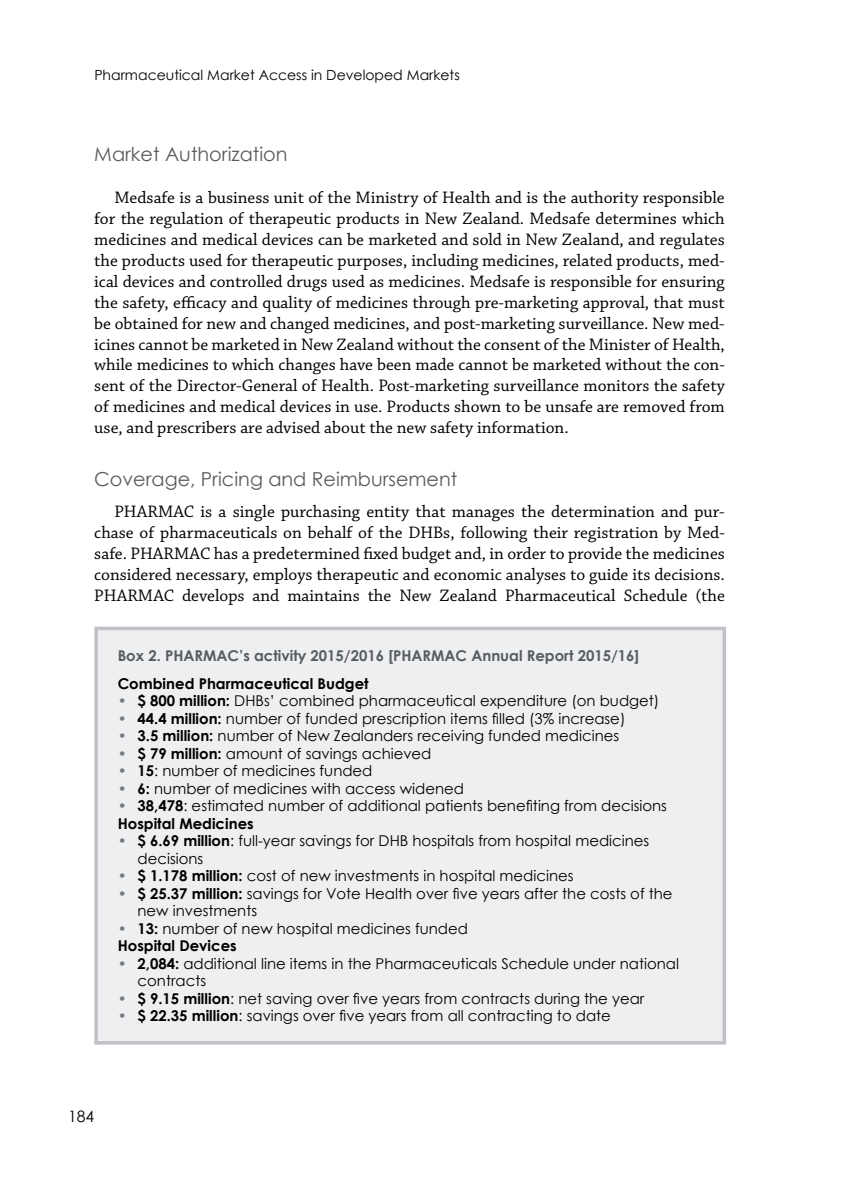
<style>
.page{position:relative;width:844px;height:1191px;background:#fff}
.page>*{position:absolute;margin:0;border:0;box-sizing:border-box;transform-origin:0 0}
.t1{font:19.25px "Century Gothic";color:#595c5f}
.t2{font:17.5px/21px "Chaparral Pro";color:#000;text-align:justify}
.t3{font:15.75px "Century Gothic";color:#000}
.t4{font:14.88px/17.5px "Century Gothic";color:#000}
.t5{font:700 14.88px "Century Gothic";color:#595c5f}
.t6{font:700 14.88px "Century Gothic";color:#000}
.t7{font:14px "Century Gothic";color:#000}
.s1{color:#777a7f}
.s2{font-weight:700}
</style>
<div class="page">
<div style="left:96px;top:628px;width:628px;height:414px;background:#eeeff1"></div>
<div style="left:94px;top:626px;width:631px;height:418px;border:4px solid #bfc1c7"></div>
<p class="t7" style="left:94px;top:65px;width:367px">Pharmaceutical Market Access in Developed Markets</p>
<p class="t1" style="left:94px;top:140px;width:195px">Market Authorization</p>
<p class="t2" style="left:94px;top:188px;width:632px;text-indent:20px">Medsafe is a business unit of the Ministry of Health and is the authority responsible for the regulation of therapeutic products in New Zealand. Medsafe determines which medicines and medical devices can be marketed and sold in New Zealand, and regulates the products used for therapeutic purposes, including medicines, related products, med&shy;ical devices and controlled drugs used as medicines. Medsafe is responsible for ensuring the safety, efficacy and quality of medicines through pre-marketing approval, that must be obtained for new and changed medicines, and post-marketing surveillance. New med&shy;icines cannot be marketed in New Zealand without the consent of the Minister of Health, while medicines to which changes have been made cannot be marketed without the con&shy;sent of the Director-General of Health. Post-marketing surveillance monitors the safety of medicines and medical devices in use. Products shown to be unsafe are removed from use, and prescribers are advised about the new safety information.</p>
<p class="t1" style="left:94px;top:466px;width:364px">Coverage, Pricing and Reimbursement</p>
<p class="t2" style="left:94px;top:501px;width:632px;text-indent:20px">PHARMAC is a single purchasing entity that manages the determination and pur&shy;chase of pharmaceuticals on behalf of the DHBs, following their registration by Med&shy;safe. PHARMAC has a predetermined fixed budget and, in order to provide the medicines considered necessary, employs therapeutic and economic analyses to guide its decisions.<br>PHARMAC develops and maintains the New Zealand Pharmaceutical Schedule (the</p>
<p class="t5" style="left:118px;top:644px;width:523px">Box 2. PHARMAC’s activity 2015/2016 [PHARMAC Annual Report 2015/16]</p>
<p class="t6" style="left:118px;top:672px;width:252px">Combined Pharmaceutical Budget</p>
<p class="t4" style="left:118px;top:692px;width:543px"><span class="s1">•</span> <span class="s2">$ 800 million:</span> DHBs’ combined pharmaceutical expenditure (on budget)</p>
<p class="t4" style="left:118px;top:709px;width:509px"><span class="s1">•</span> <span class="s2">44.4 million:</span> number of funded prescription items filled (3% increase)</p>
<p class="t4" style="left:118px;top:726px;width:503px"><span class="s1">•</span> <span class="s2">3.5 million:</span> number of New Zealanders receiving funded medicines</p>
<p class="t4" style="left:118px;top:744px;width:315px"><span class="s1">•</span> <span class="s2">$ 79 million:</span> amount of savings achieved</p>
<p class="t4" style="left:118px;top:761px;width:256px"><span class="s1">•</span> <span class="s2">15</span>: number of medicines funded</p>
<p class="t4" style="left:118px;top:779px;width:347px"><span class="s1">•</span> <span class="s2">6:</span> number of medicines with access widened</p>
<p class="t4" style="left:118px;top:796px;width:550px"><span class="s1">•</span> <span class="s2">38,478</span>: estimated number of additional patients benefiting from decisions<br><span class="s2">Hospital Medicines</span></p>
<p class="t4" style="left:137px;top:831px;width:513px;text-indent:-20px"><span class="s1">•</span> <span class="s2">$ 6.69 million</span>: full-year savings for DHB hospitals from hospital medicines decisions</p>
<p class="t4" style="left:118px;top:866px;width:457px"><span class="s1">•</span> <span class="s2">$ 1.178 million:</span> cost of new investments in hospital medicines</p>
<p class="t4" style="left:137px;top:884px;width:536px;text-indent:-20px"><span class="s1">•</span> <span class="s2">$ 25.37 million:</span> savings for Vote Health over five years after the costs of the new investments</p>
<p class="t4" style="left:118px;top:919px;width:351px"><span class="s1">•</span> <span class="s2">13:</span> number of new hospital medicines funded<br><span class="s2">Hospital Devices</span></p>
<p class="t4" style="left:137px;top:954px;width:543px;text-indent:-20px"><span class="s1">•</span> <span class="s2">2,084:</span> additional line items in the Pharmaceuticals Schedule under national contracts</p>
<p class="t4" style="left:118px;top:989px;width:528px"><span class="s1">•</span> <span class="s2">$ 9.15 million</span>: net saving over five years from contracts during the year</p>
<p class="t4" style="left:118px;top:1006px;width:494px"><span class="s1">•</span> <span class="s2">$ 22.35 million</span>: savings over five years from all contracting to date</p>
<p class="t3" style="left:68px;top:1105px;width:28px">184</p>
</div>
